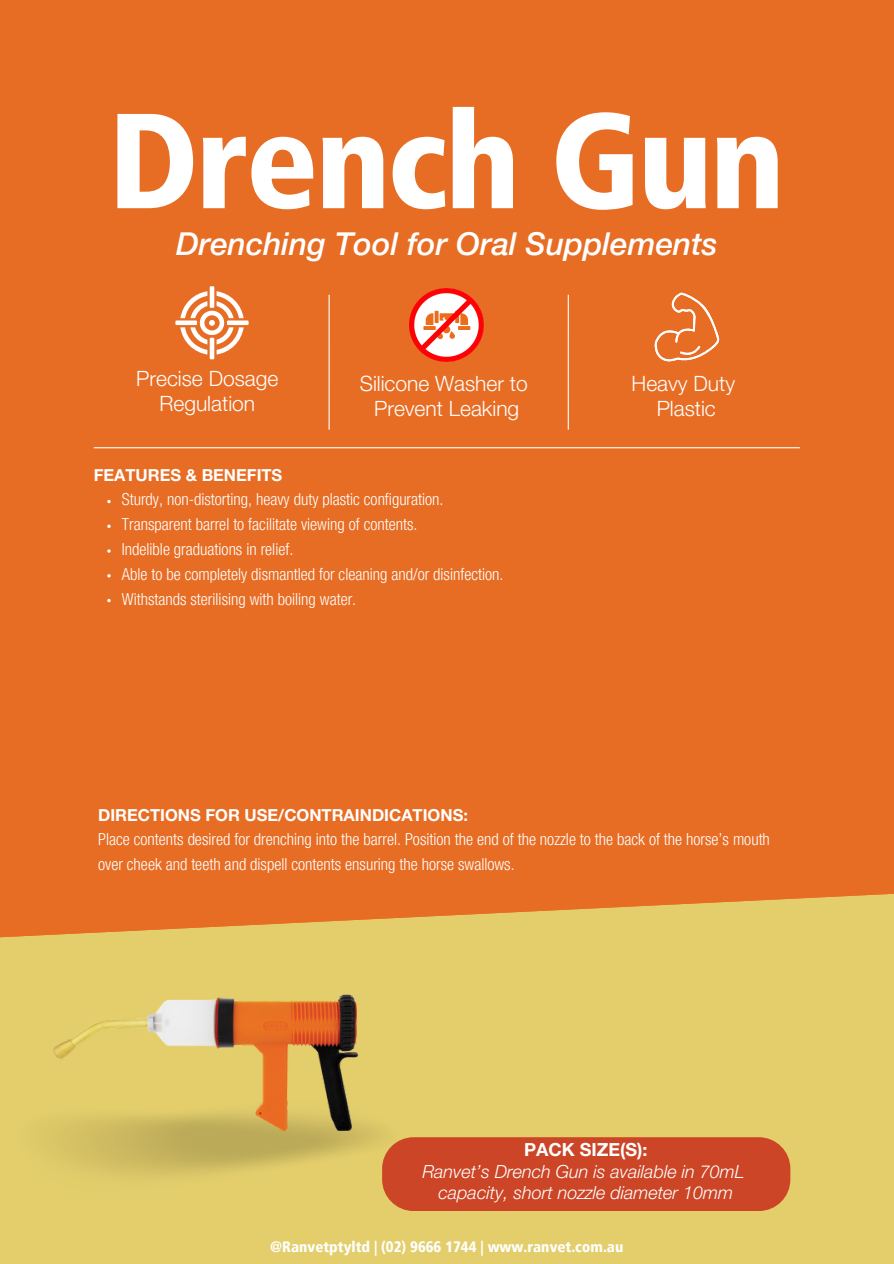
<style>
.page{position:relative;width:894px;height:1264px;background:#fff}
.page>*{position:absolute;margin:0;border:0;box-sizing:border-box;transform-origin:0 0}
.t1{font:900 condensed 135px "Frutiger LT Pro";letter-spacing:-.02em;color:#fff}
.t2{font:italic 500 31.5px "Helvetica Neue LT Pro";color:#fff}
.t3{font:300 21px/24.8px "Helvetica Neue LT Pro";color:#fff;text-align:center}
.t4{font:italic 300 18px/21.3px "Helvetica Neue LT Pro";color:#fff;text-align:center}
.t5{font:300 condensed 16.5px/24.8px "Helvetica Neue LT Pro";color:#fff}
.t6{font:700 16.5px "Helvetica Neue LT Pro";color:#fff}
.t7{font:900 condensed 15px "Frutiger LT Pro";color:#fff}
.s1{font-weight:700;font-stretch:normal}
.s2{font-weight:700;font-style:normal}
</style>
<div class="page">
<div style="left:0;top:0;width:893px;height:1263px;background:#e86d24"></div>
<svg style="left:0;top:894px;width:893px;height:369px;background:#e3c463"></svg>
<img style="left:0;top:1051px;width:414px;height:193px">
<hr style="left:94px;top:447px;width:705px;height:1px;background:#fff">
<div style="left:382px;top:1137px;width:408px;height:73px;background:#cb4526;border-radius:32px"></div>
<img style="left:38px;top:985px;width:335px;height:162px">
<hr style="left:328px;top:295px;width:1px;height:134px;background:#fff">
<hr style="left:567px;top:295px;width:1px;height:134px;background:#fff">
<svg style="left:180px;top:291px;width:63px;height:63px"></svg>
<hr style="left:210px;top:286px;width:4px;height:22px;background:#fff">
<hr style="left:210px;top:338px;width:4px;height:21px;background:#fff">
<div style="left:227px;top:320px;width:21px;height:5px;background:#fff"></div>
<div style="left:175px;top:320px;width:22px;height:5px;background:#fff"></div>
<img style="left:410px;top:289px;width:73px;height:73px">
<svg style="left:107px;top:500px;width:4px;height:3px"></svg>
<svg style="left:107px;top:524px;width:4px;height:4px"></svg>
<svg style="left:107px;top:574px;width:4px;height:3px"></svg>
<svg style="left:107px;top:599px;width:4px;height:3px"></svg>
<svg style="left:654px;top:293px;width:65px;height:68px"></svg>
<h3 class="t1" style="left:108px;top:78px;width:677px">Drench Gun</h3>
<p class="t2" style="left:176px;top:232px;width:543px">Drenching Tool for Oral Supplements</p>
<p class="t3" style="left:136px;top:369px;width:143px">Precise Dosage<br>Regulation</p>
<h4 class="t3" style="left:359px;top:374px;width:169px">Silicone Washer to<br>Prevent Leaking</h4>
<p class="t3" style="left:631px;top:374px;width:105px">Heavy Duty<br>Plastic</p>
<h1 class="t6" style="left:94px;top:469px;width:190px">FEATURES &amp; BENEFITS</h1>
<h2 class="t5" style="left:122px;top:489px;width:323px">Sturdy, non-distorting, heavy duty plastic configuration.</h2>
<p class="t5" style="left:122px;top:514px;width:297px">Transparent barrel to facilitate viewing of contents.</p>
<h3 class="t5" style="left:122px;top:539px;width:173px">Indelible graduations in relief.</h3>
<p class="t5" style="left:122px;top:564px;width:383px">Able to be completely dismantled for cleaning and/or disinfection.</p>
<p class="t5" style="left:122px;top:588px;width:236px">Withstands sterilising with boiling water.</p>
<p class="t5" style="left:98px;top:804px;width:673px"><span class="s1">DIRECTIONS FOR USE/CONTRAINDICATIONS:<br></span>Place contents desired for drenching into the barrel. Position the end of the nozzle to the back of the horse’s mouth over cheek and teeth and dispell contents ensuring the horse swallows.</p>
<h3 class="t4" style="left:422px;top:1141px;width:323px"><span class="s2">PACK SIZE(S):<br></span>Ranvet’s Drench Gun is available in 70mL capacity, short nozzle diameter 10mm</h3>
<p class="t7" style="left:270px;top:1237px;width:354px">@Ranvetptyltd | (02) 9666 1744 | www.ranvet.com.au</p>
</div>
